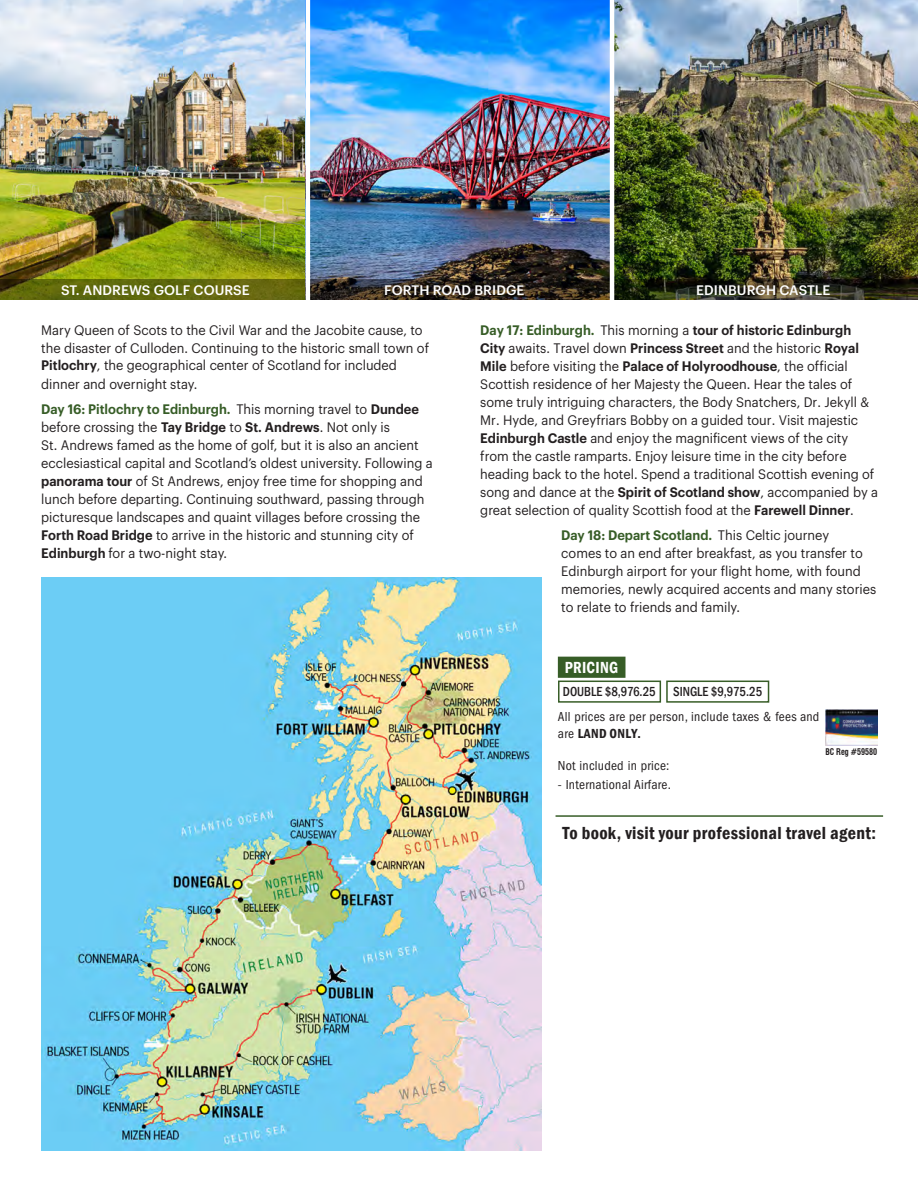
<style>
.page{position:relative;width:918px;height:1188px;background:#fff}
.page>*{position:absolute;margin:0;border:0;box-sizing:border-box;transform-origin:0 0}
.t1{font:600 condensed 18px "Franklin Gothic";letter-spacing:.02em;color:#231f20}
.Body_Text{font:600 condensed 16.5px "Franklin Gothic";letter-spacing:.02em;color:#fff;scale:.95 1}
.Body_Text-2{font:13.5px/18px "Graphik";color:#231f20;scale:.95 1}
.t2{font:condensed 13.5px/17px "ITC Franklin Gothic Std";letter-spacing:.02em;color:#231f20}
.t3{font:500 13.5px "Graphik";letter-spacing:.005em;color:#fff}
.Body_Text-3{font:500 condensed 13.5px "Franklin Gothic";color:#231f20;scale:.95 1}
.t4{font:700 condensed 9px "Swiss 721 BT";color:#231f20;scale:.9 1}
.s1{font-weight:600}
.s2{font-weight:600;color:#375d27}
.s3{font-family:"Franklin Gothic";font-weight:600}
</style>
<div class="page">
<hr style="left:556px;top:815px;width:327px;height:2px;background:#375d27">
<img style="left:41px;top:578px;width:500px;height:573px">
<img style="left:0;top:0;width:306px;height:279px">
<img style="left:614px;top:0;width:304px;height:279px">
<img style="left:310px;top:0;width:300px;height:279px">
<img style="left:0;top:279px;width:918px;height:20px">
<hr style="left:306px;top:0;width:4px;height:311px;background:#fff">
<hr style="left:610px;top:0;width:4px;height:313px;background:#fff">
<img style="left:826px;top:709px;width:51px;height:36px">
<div style="left:666px;top:681px;width:103px;height:22px;border:2px solid #375d27"></div>
<div style="left:558px;top:657px;width:67px;height:21px;background:#375d27;border:2px solid #375d27"></div>
<div style="left:558px;top:681px;width:103px;height:22px;border:2px solid #375d27"></div>
<p class="t3" style="left:61px;top:280px;width:190px">ST. ANDREWS GOLF COURSE</p>
<p class="t3" style="left:384px;top:280px;width:142px">FORTH ROAD BRIDGE</p>
<p class="t3" style="left:696px;top:280px;width:136px">EDINBURGH CASTLE</p>
<p class="Body_Text-2" style="left:41px;top:320px;width:410px;line-height:17.4px">Mary Queen of Scots to the Civil War and the Jacobite cause, to the disaster of Culloden. Continuing to the historic small town of<br><span class="s1">Pitlochry</span>, the geographical center of Scotland for included</p>
<p class="Body_Text-2" style="left:41px;top:371px;width:399px;line-height:24.8px">dinner and overnight stay.<br><span class="s2">Day 16: Pitlochry to Edinburgh.</span> This morning travel to <span class="s1">Dundee</span></p>
<p class="Body_Text-2" style="left:41px;top:417px;width:414px">before crossing the <span class="s1">Tay Bridge</span> to <span class="s1">St. Andrews</span>. Not only is<br>St. Andrews famed as the home of golf, but it is also an ancient ecclesiastical capital and Scotland’s oldest university. Following a <span class="s1">panorama tour</span> of St Andrews, enjoy free time for shopping and lunch before departing. Continuing southward, passing through picturesque landscapes and quaint villages before crossing the <span class="s1">Forth Road Bridge</span> to arrive in the historic and stunning city of <span class="s1">Edinburgh</span> for a two-night stay.</p>
<p class="Body_Text-2" style="left:480px;top:320px;width:420px"><span class="s2">Day 17: Edinburgh.</span> This morning a <span class="s1">tour of historic Edinburgh City</span> awaits. Travel down <span class="s1">Princess Street</span> and the historic <span class="s1">Royal Mile</span> before visiting the <span class="s1">Palace of Holyroodhouse</span>, the official Scottish residence of her Majesty the Queen. Hear the tales of some truly intriguing characters, the Body Snatchers, Dr. Jekyll &amp; Mr. Hyde, and Greyfriars Bobby on a guided tour. Visit majestic <span class="s1">Edinburgh Castle</span> and enjoy the magnificent views of the city from the castle ramparts. Enjoy leisure time in the city before heading back to the hotel. Spend a traditional Scottish evening of song and dance at the <span class="s1">Spirit of Scotland show</span>, accompanied by a great selection of quality Scottish food at the <span class="s1">Farewell Dinner</span>.</p>
<p class="Body_Text-2" style="left:561px;top:525px;width:333px"><span class="s2">Day 18: Depart Scotland.</span> This Celtic journey<br>comes to an end after breakfast, as you transfer to Edinburgh airport for your flight home, with found memories, newly acquired accents and many stories to relate to friends and family.</p>
<p class="Body_Text" style="left:565px;top:657px;width:58px">PRICING</p>
<p class="Body_Text-3" style="left:563px;top:683px;width:99px">DOUBLE $8,976.25</p>
<p class="Body_Text-3" style="left:673px;top:683px;width:95px">SINGLE $9,975.25</p>
<p class="t2" style="left:558px;top:708px;width:263px">All prices are per person, include taxes &amp; fees and are <span class="s3">LAND ONLY.</span></p>
<p class="t2" style="left:558px;top:757px;width:113px">Not included in price:</p>
<p class="t2" style="left:558px;top:776px;width:115px">- International Airfare.</p>
<p class="t4" style="left:825px;top:746px;width:59px">BC Reg #59580</p>
<p class="t1" style="left:563px;top:821px;width:315px">To book, visit your professional travel agent:</p>
</div>
